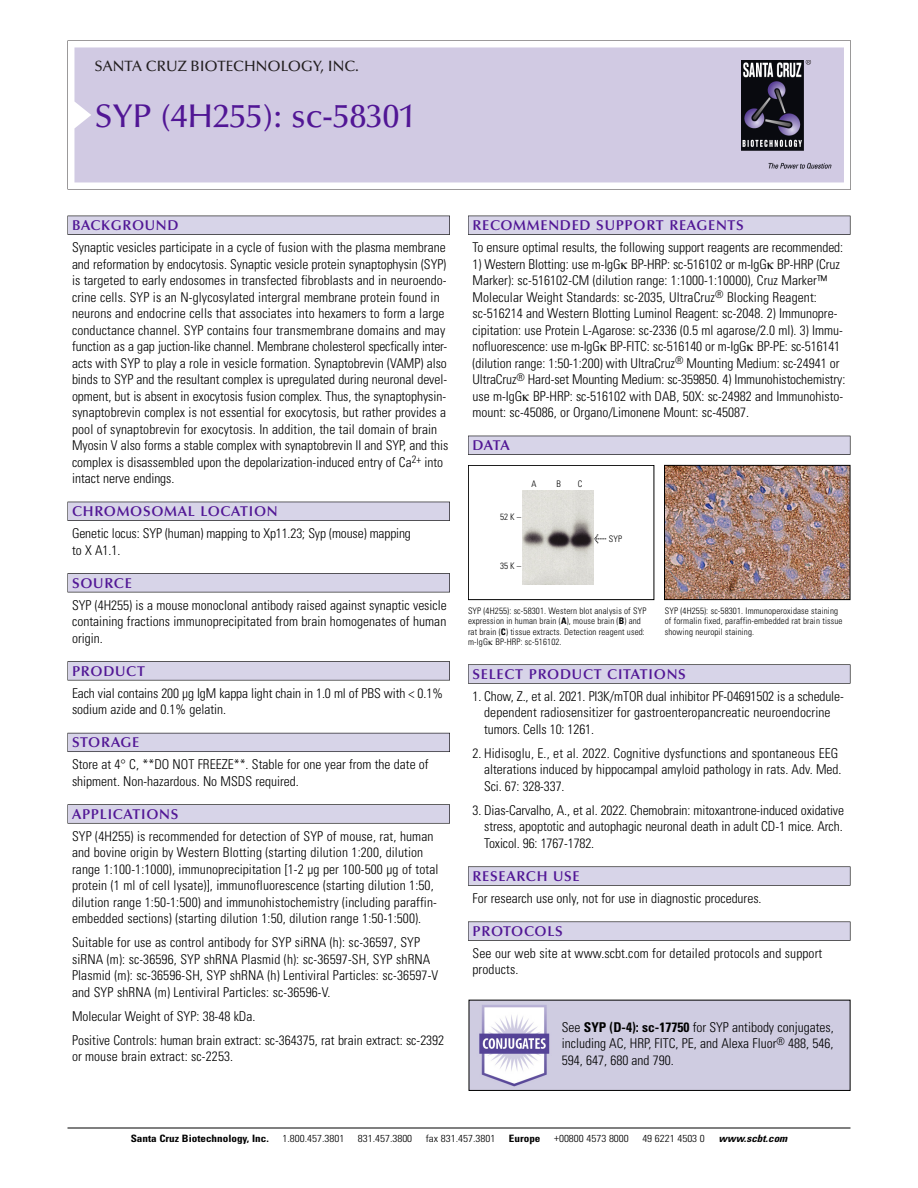
<style>
.page{position:relative;width:918px;height:1188px;background:#fff}
.page>*{position:absolute;margin:0;border:0;box-sizing:border-box;transform-origin:0 0}
.t1{font:500 33px "Optima";color:#511695}
.t2{font:500 15px "Optima";color:#231f20}
.t3{font:600 14.25px "Optima";letter-spacing:.05em;color:#511695}
.t4{font:300 condensed 13.5px/16.5px "Univers";color:#000}
.t5{font:300 condensed 10.2px "Univers";color:#000;scale:1.1 1}
.t6{font:700 condensed 10.2px "Univers";color:#000;scale:1.1 1}
.t7{font:italic 700 condensed 10.2px "Univers";color:#000;scale:1.1 1}
.t8{font:300 condensed 9px/10.5px "Univers";letter-spacing:.015em;color:#000}
.s1{font-family:"Meta Plus";font-weight:400;font-stretch:normal;font-size:10.5px}
.s2{font-weight:700}
</style>
<div class="page">
<svg style="left:68px;top:40px;width:783px;height:149px"></svg>
<div style="left:74px;top:47px;width:770px;height:135px;background:#d1cae3"></div>
<img style="left:741px;top:60px;width:90px;height:108px">
<div style="left:68px;top:216px;width:382px;height:19px;background:#535256"></div>
<div style="left:68px;top:216px;width:381px;height:18px;background:#d7d4e8"></div>
<div style="left:68px;top:502px;width:382px;height:19px;background:#525156"></div>
<div style="left:68px;top:502px;width:381px;height:18px;background:#d7d4e8"></div>
<div style="left:68px;top:573px;width:382px;height:19px;background:#545357"></div>
<div style="left:68px;top:574px;width:381px;height:18px;background:#d7d4e8"></div>
<div style="left:68px;top:661px;width:382px;height:19px;background:#575659"></div>
<div style="left:68px;top:662px;width:381px;height:18px;background:#d7d4e8"></div>
<div style="left:68px;top:733px;width:382px;height:19px;background:#595860"></div>
<div style="left:68px;top:733px;width:381px;height:18px;background:#d7d4e8"></div>
<svg style="left:68px;top:804px;width:382px;height:20px"></svg>
<div style="left:68px;top:805px;width:381px;height:18px;background:#d7d4e8"></div>
<div style="left:468px;top:216px;width:382px;height:19px;background:#535256"></div>
<div style="left:468px;top:216px;width:382px;height:18px;background:#d7d4e8"></div>
<div style="left:468px;top:436px;width:382px;height:19px;background:#525156"></div>
<div style="left:468px;top:436px;width:382px;height:18px;background:#d7d4e8"></div>
<div style="left:468px;top:664px;width:382px;height:20px;background:#666"></div>
<div style="left:468px;top:665px;width:382px;height:18px;background:#d7d4e8"></div>
<svg style="left:468px;top:866px;width:382px;height:20px"></svg>
<div style="left:468px;top:867px;width:382px;height:18px;background:#d7d4e8"></div>
<div style="left:468px;top:922px;width:382px;height:19px;background:#58575a"></div>
<div style="left:468px;top:922px;width:382px;height:18px;background:#d7d4e8"></div>
<hr style="left:68px;top:1128px;width:782px;height:1px;background:#000">
<div style="left:468px;top:465px;width:186px;height:135px;border:1px solid #000"></div>
<img style="left:522px;top:490px;width:71px;height:95px">
<img style="left:666px;top:467px;width:182px;height:131px">
<div style="left:664px;top:465px;width:186px;height:135px;border:1px solid #000"></div>
<img style="left:471px;top:1002px;width:377px;height:87px">
<div style="left:469px;top:1000px;width:381px;height:91px;border:1px solid #000"></div>
<p class="t2" style="left:94px;top:60px;width:266px">SANTA CRUZ BIOTECHNOLOGY, INC.</p>
<p class="t1" style="left:94px;top:102px;width:323px">SYP (4H255): sc-58301</p>
<p class="t3" style="left:72px;top:219px;width:108px">BACKGROUND</p>
<p class="t4" style="left:72px;top:240px;width:378px">Synaptic vesicles participate in a cycle of fusion with the plasma membrane and reformation by endocytosis. Synaptic vesicle protein synaptophysin (SYP) is targeted to early endosomes in transfected fibroblasts and in neuroendo&shy;crine cells. SYP is an N-glycosylated intergral membrane protein found in neurons and endocrine cells that associates into hexamers to form a large conductance channel. SYP contains four transmembrane domains and may function as a gap juction-like channel. Membrane cholesterol specfically inter&shy;acts with SYP to play a role in vesicle formation. Synaptobrevin (VAMP) also binds to SYP and the resultant complex is upregulated during neuronal devel&shy;opment, but is absent in exocytosis fusion complex. Thus, the synaptophysin&shy;synaptobrevin complex is not essential for exocytosis, but rather provides a pool of synaptobrevin for exocytosis. In addition, the tail domain of brain Myosin V also forms a stable complex with synaptobrevin II and SYP, and this complex is disassembled upon the depolarization-induced entry of Ca<sup>2+</sup> into intact nerve endings.</p>
<p class="t3" style="left:72px;top:505px;width:207px">CHROMOSOMAL LOCATION</p>
<p class="t4" style="left:72px;top:526px;width:340px">Genetic locus: SYP (human) mapping to Xp11.23; Syp (mouse) mapping to X A1.1.</p>
<p class="t3" style="left:72px;top:577px;width:61px">SOURCE</p>
<p class="t4" style="left:72px;top:598px;width:376px;text-align:justify">SYP (4H255) is a mouse monoclonal antibody raised against synaptic vesicle containing fractions immunoprecipitated from brain homogenates of human origin.</p>
<p class="t3" style="left:72px;top:665px;width:74px">PRODUCT</p>
<p class="t4" style="left:72px;top:686px;width:372px">Each vial contains 200 µg IgM kappa light chain in 1.0 ml of PBS with &lt; 0.1% sodium azide and 0.1% gelatin.</p>
<p class="t3" style="left:72px;top:736px;width:69px">STORAGE</p>
<p class="t4" style="left:72px;top:758px;width:358px">Store at 4° C, **DO NOT FREEZE**. Stable for one year from the date of shipment. Non-hazardous. No MSDS required.</p>
<p class="t3" style="left:72px;top:808px;width:108px">APPLICATIONS</p>
<p class="t4" style="left:72px;top:829px;width:368px">SYP (4H255) is recommended for detection of SYP of mouse, rat, human and bovine origin by Western Blotting (starting dilution 1:200, dilution range 1:100-1:1000), immunoprecipitation [1-2 µg per 100-500 µg of total protein (1 ml of cell lysate)], immunofluorescence (starting dilution 1:50, dilution range 1:50-1:500) and immunohistochemistry (including paraffin&shy;embedded sections) (starting dilution 1:50, dilution range 1:50-1:500).</p>
<p class="t4" style="left:72px;top:936px;width:368px">Suitable for use as control antibody for SYP siRNA (h): sc-36597, SYP siRNA (m): sc-36596, SYP shRNA Plasmid (h): sc-36597-SH, SYP shRNA Plasmid (m): sc-36596-SH, SYP shRNA (h) Lentiviral Particles: sc-36597-V and SYP shRNA (m) Lentiviral Particles: sc-36596-V.</p>
<p class="t4" style="left:72px;top:1009px;width:185px">Molecular Weight of SYP: 38-48 kDa.</p>
<p class="t4" style="left:72px;top:1033px;width:374px">Positive Controls: human brain extract: sc-364375, rat brain extract: sc-2392 or mouse brain extract: sc-2253.</p>
<p class="t3" style="left:473px;top:219px;width:273px">RECOMMENDED SUPPORT REAGENTS</p>
<p class="t4" style="left:473px;top:240px;width:372px">To ensure optimal results, the following support reagents are recommended:</p>
<p class="t4" style="left:473px;top:257px;width:374px">1) Western Blotting: use m-IgG BP-HRP: sc-516102 or m-IgG BP-HRP (Cruz Marker): sc-516102-CM (dilution range: 1:1000-1:10000), Cruz Marker™ Molecular Weight Standards: sc-2035, UltraCruz<sup>®</sup> Blocking Reagent: sc-516214 and Western Blotting Luminol Reagent: sc-2048. 2) Immunopre&shy;cipitation: use Protein L-Agarose: sc-2336 (0.5 ml agarose/2.0 ml). 3) Immu&shy;nofluorescence: use m-IgG BP-FITC: sc-516140 or m-IgG BP-PE: sc-516141 (dilution range: 1:50-1:200) with UltraCruz<sup>®</sup> Mounting Medium: sc-24941 or UltraCruz<sup>®</sup> Hard-set Mounting Medium: sc-359850. 4) Immunohistochemistry: use m-IgG BP-HRP: sc-516102 with DAB, 50X: sc-24982 and Immunohisto&shy;mount: sc-45086, or Organo/Limonene Mount: sc-45087.</p>
<p class="t3" style="left:473px;top:439px;width:39px">DATA</p>
<p class="t8" style="left:531px;top:480px;width:7px">A</p>
<p class="t8" style="left:556px;top:480px;width:6px">B</p>
<p class="t8" style="left:578px;top:480px;width:6px">C</p>
<p class="t8" style="left:500px;top:512px;width:22px">52 K –</p>
<p class="t8" style="left:500px;top:562px;width:22px">35 K –</p>
<p class="t8" style="left:594px;top:535px;width:29px"><span class="s1">&lt;</span> SYP</p>
<p class="t8" style="left:468px;top:606px;width:180px">SYP (4H255): sc-58301. Western blot analysis of SYP expression in human brain (<span class="s2">A</span>), mouse brain (<span class="s2">B</span>) and rat brain (<span class="s2">C</span>) tissue extracts. Detection reagent used: m-IgG BP-HRP: sc-516102.</p>
<p class="t8" style="left:665px;top:606px;width:179px">SYP (4H255): sc-58301. Immunoperoxidase staining of formalin fixed, paraffin-embedded rat brain tissue showing neuropil staining.</p>
<p class="t3" style="left:473px;top:668px;width:215px">SELECT PRODUCT CITATIONS</p>
<p class="t4" style="left:484px;top:689px;width:361px;text-indent:-12px">1. Chow, Z., et al. 2021. PI3K/mTOR dual inhibitor PF-04691502 is a schedule&shy;dependent radiosensitizer for gastroenteropancreatic neuroendocrine tumors. Cells 10: 1261.</p>
<p class="t4" style="left:484px;top:746px;width:359px;text-indent:-12px">2. Hidisoglu, E., et al. 2022. Cognitive dysfunctions and spontaneous EEG alterations induced by hippocampal amyloid pathology in rats. Adv. Med.<br>Sci. 67: 328-337.</p>
<p class="t4" style="left:484px;top:803px;width:361px;text-align:justify;text-indent:-12px">3. Dias-Carvalho, A., et al. 2022. Chemobrain: mitoxantrone-induced oxidative stress, apoptotic and autophagic neuronal death in adult CD-1 mice. Arch.<br>Toxicol. 96: 1767-1782.</p>
<p class="t3" style="left:473px;top:870px;width:109px">RESEARCH USE</p>
<p class="t4" style="left:473px;top:891px;width:291px">For research use only, not for use in diagnostic procedures.</p>
<p class="t3" style="left:473px;top:925px;width:92px">PROTOCOLS</p>
<p class="t4" style="left:473px;top:946px;width:351px">See our web site at www.scbt.com for detailed protocols and support products.</p>
<p class="t4" style="left:562px;top:1020px;width:273px;text-align:justify">See <span class="s2">SYP (D-4): sc-17750</span> for SYP antibody conjugates, including AC, HRP, FITC, PE, and Alexa Fluor<sup>®</sup> 488, 546, 594, 647, 680 and 790.</p>
<p class="t6" style="left:131px;top:1135px;width:127px">Santa Cruz Biotechnology, Inc.</p>
<p class="t5" style="left:282px;top:1135px;width:58px">1.800.457.3801</p>
<p class="t5" style="left:358px;top:1135px;width:51px">831.457.3800</p>
<p class="t5" style="left:426px;top:1135px;width:65px">fax 831.457.3801</p>
<p class="t6" style="left:509px;top:1135px;width:30px">Europe</p>
<p class="t5" style="left:554px;top:1135px;width:69px">+00800 4573 8000</p>
<p class="t5" style="left:642px;top:1135px;width:58px">49 6221 4503 0</p>
<p class="t7" style="left:719px;top:1135px;width:66px">www.scbt.com</p>
</div>
